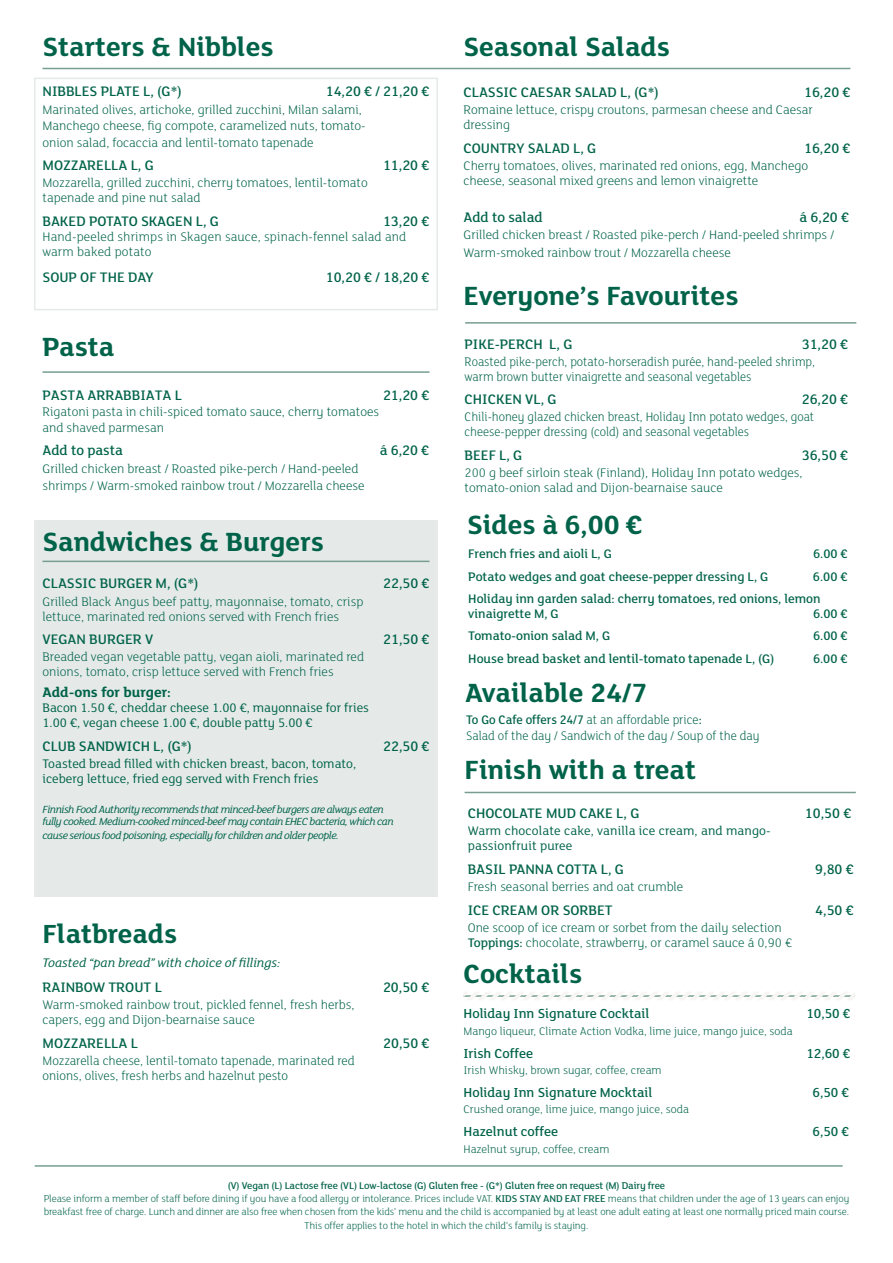
<style>
.page{position:relative;width:893px;height:1263px;background:#fff}
.page>*{position:absolute;margin:0;border:0;box-sizing:border-box;transform-origin:0 0}
.t1{font:700 28.65px "FS Lola";color:#006349}
.t2{font:700 28.5px "FS Lola";color:#006349}
.t3{font:500 15px "FS Lola";color:#006349}
.t4{font:700 15px "FS Lola";color:#006349}
.t5{font:500 14.25px "FS Lola";color:#006349}
.t6{font:300 13.5px/15px "FS Lola";color:#006349}
.t7{font:13.5px/15px "FS Lola";color:#006349}
.t8{font:500 13.5px/22.8px "FS Lola";color:#006349}
.t9{font:300 13.5px/15px "FS Lola";color:#006349;scale:.94 1}
.t10{font:300 13.5px/16.5px "FS Lola";color:#006349;scale:.95 1}
.t11{font:italic 13.5px "FS Lola";color:#006349}
.t12{font:300 12px "FS Lola";color:#006349}
.t13{font:italic 11.25px/12px "FS Lola";letter-spacing:-.04em;color:#006349}
.t14{font:300 10.65px/13px "FS Lola";letter-spacing:-.01em;color:#006349;text-align:center}
.s1{font-weight:500}
</style>
<div class="page">
<div style="left:34px;top:520px;width:404px;height:376px;background:#e5eae9"></div>
<hr style="left:43px;top:68px;width:807px;height:1px;background:#779e91">
<hr style="left:35px;top:1165px;width:808px;height:2px;background:#779e91">
<div style="left:34px;top:78px;width:404px;height:232px;border:2px solid #e5eae9"></div>
<hr style="left:43px;top:561px;width:386px;height:1px;background:#779e91">
<hr style="left:465px;top:322px;width:391px;height:2px;background:#779e91">
<hr style="left:43px;top:371px;width:386px;height:2px;background:#779e91">
<svg style="left:463px;top:995px;width:392px;height:2px"></svg>
<hr style="left:465px;top:792px;width:391px;height:1px;background:#779e91">
<h1 class="t1" style="left:43px;top:26px;width:233px">Starters &amp; Nibbles</h1>
<p class="t3" style="left:43px;top:81px;width:141px">NIBBLES PLATE L, (G*)</p>
<p class="t3" style="left:326px;top:81px;width:105px">14,20 € / 21,20 €</p>
<p class="t6" style="left:43px;top:101px;width:325px;line-height:16.2px">Marinated olives, artichoke, grilled zucchini, Milan salami,<br>Manchego cheese, fig compote, caramelized nuts, tomato&shy;onion salad, focaccia and lentil-tomato tapenade</p>
<p class="t3" style="left:43px;top:156px;width:113px">MOZZARELLA L, G</p>
<p class="t3" style="left:383px;top:156px;width:48px">11,20 €</p>
<p class="t6" style="left:43px;top:175px;width:327px">Mozzarella, grilled zucchini, cherry tomatoes, lentil-tomato tapenade and pine nut salad</p>
<p class="t3" style="left:43px;top:211px;width:178px">BAKED POTATO SKAGEN L, G</p>
<p class="t3" style="left:383px;top:211px;width:48px">13,20 €</p>
<p class="t6" style="left:43px;top:229px;width:365px">Hand-peeled shrimps in Skagen sauce, spinach-fennel salad and warm baked potato</p>
<p class="t3" style="left:43px;top:267px;width:113px">SOUP OF THE DAY</p>
<p class="t3" style="left:326px;top:267px;width:105px">10,20 € / 18,20 €</p>
<h1 class="t1" style="left:43px;top:327px;width:73px">Pasta</h1>
<p class="t3" style="left:383px;top:385px;width:48px">21,20 €</p>
<p class="t3" style="left:43px;top:385px;width:141px">PASTA ARRABBIATA L</p>
<p class="t6" style="left:43px;top:403px;width:338px;line-height:15.8px">Rigatoni pasta in chili-spiced tomato sauce, cherry tomatoes and shaved parmesan</p>
<p class="t3" style="left:43px;top:441px;width:82px">Add to pasta</p>
<p class="t6" style="left:43px;top:459px;width:324px;line-height:17px">Grilled chicken breast / Roasted pike-perch / Hand-peeled shrimps / Warm-smoked rainbow trout / Mozzarella cheese</p>
<p class="t3" style="left:380px;top:441px;width:51px">á 6,20 €</p>
<h1 class="t1" style="left:43px;top:522px;width:283px">Sandwiches &amp; Burgers</h1>
<p class="t3" style="left:43px;top:574px;width:158px">CLASSIC BURGER M, (G*)</p>
<p class="t3" style="left:383px;top:574px;width:48px">22,50 €</p>
<p class="t6" style="left:43px;top:593px;width:322px">Grilled Black Angus beef patty, mayonnaise, tomato, crisp lettuce, marinated red onions served with French fries</p>
<p class="t3" style="left:43px;top:630px;width:112px">VEGAN BURGER V</p>
<p class="t3" style="left:383px;top:630px;width:48px">21,50 €</p>
<p class="t6" style="left:43px;top:649px;width:323px">Breaded vegan vegetable patty, vegan aioli, marinated red onions, tomato, crisp lettuce served with French fries</p>
<p class="t4" style="left:43px;top:682px;width:130px">Add-ons for burger:</p>
<p class="t7" style="left:43px;top:700px;width:328px">Bacon 1.50 €, cheddar cheese 1.00 €, mayonnaise for fries<br>1.00 €, vegan cheese 1.00 €, double patty 5.00 €</p>
<p class="t3" style="left:43px;top:736px;width:151px">CLUB SANDWICH L, (G*)</p>
<p class="t3" style="left:383px;top:736px;width:48px">22,50 €</p>
<p class="t7" style="left:43px;top:756px;width:315px">Toasted bread filled with chicken breast, bacon, tomato, iceberg lettuce, fried egg served with French fries</p>
<p class="t13" style="left:43px;top:803px;width:353px">Finnish Food Authority recommends that minced-beef burgers are always eaten fully cooked. Medium-cooked minced-beef may contain EHEC bacteria, which can</p>
<p class="t13" style="left:43px;top:829px;width:298px">cause serious food poisoning, especially for children and older people.</p>
<h2 class="t2" style="left:43px;top:914px;width:136px">Flatbreads</h2>
<p class="t11" style="left:43px;top:953px;width:239px">Toasted “pan bread” with choice of fillings:</p>
<p class="t3" style="left:43px;top:978px;width:121px">RAINBOW TROUT L</p>
<p class="t3" style="left:383px;top:978px;width:48px">20,50 €</p>
<p class="t6" style="left:43px;top:997px;width:313px">Warm-smoked rainbow trout, pickled fennel, fresh herbs, capers, egg and Dijon-bearnaise sauce</p>
<p class="t3" style="left:43px;top:1033px;width:97px">MOZZARELLA L</p>
<p class="t3" style="left:383px;top:1033px;width:48px">20,50 €</p>
<p class="t6" style="left:43px;top:1053px;width:314px">Mozzarella cheese, lentil-tomato tapenade, marinated red onions, olives, fresh herbs and hazelnut pesto</p>
<h1 class="t1" style="left:463px;top:26px;width:208px">Seasonal Salads</h1>
<p class="t3" style="left:463px;top:83px;width:197px">CLASSIC CAESAR SALAD L, (G*)</p>
<p class="t3" style="left:804px;top:83px;width:48px">16,20 €</p>
<p class="t6" style="left:463px;top:102px;width:351px">Romaine lettuce, crispy croutons, parmesan cheese and Caesar dressing</p>
<p class="t3" style="left:463px;top:138px;width:134px">COUNTRY SALAD L, G</p>
<p class="t3" style="left:804px;top:138px;width:48px">16,20 €</p>
<p class="t6" style="left:463px;top:158px;width:346px">Cherry tomatoes, olives, marinated red onions, egg, Manchego cheese, seasonal mixed greens and lemon vinaigrette</p>
<p class="t3" style="left:463px;top:208px;width:81px">Add to salad</p>
<p class="t3" style="left:799px;top:208px;width:51px">á 6,20 €</p>
<p class="t6" style="left:463px;top:226px;width:372px;line-height:17.2px">Grilled chicken breast / Roasted pike-perch / Hand-peeled shrimps /<br>Warm-smoked rainbow trout / Mozzarella cheese</p>
<h1 class="t1" style="left:463px;top:276px;width:277px">Everyone’s Favourites</h1>
<p class="t3" style="left:465px;top:334px;width:109px">PIKE-PERCH L, G</p>
<p class="t3" style="left:802px;top:334px;width:48px">31,20 €</p>
<p class="t9" style="left:465px;top:353px;width:374px">Roasted pike-perch, potato-horseradish purée, hand-peeled shrimp, warm brown butter vinaigrette and seasonal vegetables</p>
<p class="t3" style="left:465px;top:390px;width:93px">CHICKEN VL, G</p>
<p class="t3" style="left:802px;top:390px;width:48px">26,20 €</p>
<p class="t9" style="left:465px;top:409px;width:373px">Chili-honey glazed chicken breast, Holiday Inn potato wedges, goat cheese-pepper dressing (cold) and seasonal vegetables</p>
<p class="t3" style="left:465px;top:445px;width:59px">BEEF L, G</p>
<p class="t3" style="left:802px;top:445px;width:48px">36,50 €</p>
<p class="t6" style="left:465px;top:465px;width:340px">200 g beef sirloin steak (Finland), Holiday Inn potato wedges, tomato-onion salad and Dijon-bearnaise sauce</p>
<h1 class="t1" style="left:467px;top:505px;width:177px">Sides à 6,00 €</h1>
<p class="t8" style="left:468px;top:541px;width:145px">French fries and aioli L, G</p>
<p class="t8" style="left:813px;top:541px;width:36px">6.00 €</p>
<p class="t8" style="left:468px;top:564px;width:302px">Potato wedges and goat cheese-pepper dressing L, G</p>
<p class="t8" style="left:468px;top:564px;width:381px;text-indent:345px">6.00 €<br>Holiday inn garden salad: cherry tomatoes, red onions, lemon</p>
<p class="t8" style="left:468px;top:601px;width:92px">vinaigrette M, G</p>
<p class="t8" style="left:813px;top:601px;width:36px">6.00 €</p>
<p class="t8" style="left:468px;top:624px;width:143px">Tomato-onion salad M, G</p>
<p class="t8" style="left:813px;top:624px;width:36px">6.00 €</p>
<p class="t8" style="left:468px;top:647px;width:308px">House bread basket and lentil-tomato tapenade L, (G)</p>
<p class="t8" style="left:813px;top:647px;width:36px">6.00 €</p>
<h1 class="t1" style="left:465px;top:673px;width:184px">Available 24/7</h1>
<p class="t10" style="left:466px;top:710px;width:310px"><span class="s1">To Go Cafe offers 24/7</span> at an affordable price<span class="s1">:<br></span>Salad of the day / Sandwich of the day / Soup of the day</p>
<h1 class="t1" style="left:465px;top:749px;width:233px">Finish with a treat</h1>
<p class="t3" style="left:468px;top:803px;width:173px">CHOCOLATE MUD CAKE L, G</p>
<p class="t3" style="left:805px;top:803px;width:48px">10,50 €</p>
<p class="t7" style="left:468px;top:823px;width:305px">Warm chocolate cake, vanilla ice cream, and mango&shy;passionfruit puree</p>
<p class="t3" style="left:468px;top:859px;width:158px">BASIL PANNA COTTA L, G</p>
<p class="t3" style="left:815px;top:859px;width:40px">9,80 €</p>
<p class="t6" style="left:468px;top:879px;width:217px">Fresh seasonal berries and oat crumble</p>
<p class="t3" style="left:468px;top:900px;width:146px">ICE CREAM OR SORBET</p>
<p class="t3" style="left:815px;top:900px;width:40px">4,50 €</p>
<p class="t6" style="left:468px;top:919px;width:326px">One scoop of ice cream or sorbet from the daily selection<br><span class="s1">Toppings:</span> chocolate, strawberry, or caramel sauce á 0,90 €</p>
<h1 class="t1" style="left:463px;top:954px;width:120px">Cocktails</h1>
<p class="t5" style="left:463px;top:1004px;width:187px">Holiday Inn Signature Cocktail</p>
<p class="t5" style="left:806px;top:1004px;width:45px">10,50 €</p>
<p class="t12" style="left:463px;top:1023px;width:331px">Mango liqueur, Climate Action Vodka, lime juice, mango juice, soda</p>
<p class="t5" style="left:463px;top:1044px;width:71px">Irish Coffee</p>
<p class="t5" style="left:806px;top:1044px;width:45px">12,60 €</p>
<p class="t12" style="left:463px;top:1062px;width:200px">Irish Whisky, brown sugar, coffee, cream</p>
<p class="t5" style="left:463px;top:1083px;width:190px">Holiday Inn Signature Mocktail</p>
<p class="t5" style="left:813px;top:1083px;width:38px">6,50 €</p>
<p class="t12" style="left:463px;top:1102px;width:227px">Crushed orange, lime juice, mango juice, soda</p>
<p class="t5" style="left:463px;top:1122px;width:96px">Hazelnut coffee</p>
<p class="t5" style="left:813px;top:1122px;width:38px">6,50 €</p>
<p class="t12" style="left:463px;top:1141px;width:147px">Hazelnut syrup, coffee, cream</p>
<p class="t14" style="left:44px;top:1179px;width:807px"><span class="s1">(V) Vegan (L) Lactose free (VL) Low-lactose (G) Gluten free - (G*) Gluten free on request (M) Dairy free<br></span>Please inform a member of staff before dining if you have a food allergy or intolerance. Prices include VAT. <span class="s1">KIDS STAY AND EAT FREE</span> means that children under the age of 13 years can enjoy breakfast free of charge. Lunch and dinner are also free when chosen from the kids’ menu and the child is accompanied by at least one adult eating at least one normally priced main course.<br>This offer applies to the hotel in which the child’s family is staying.</p>
</div>
